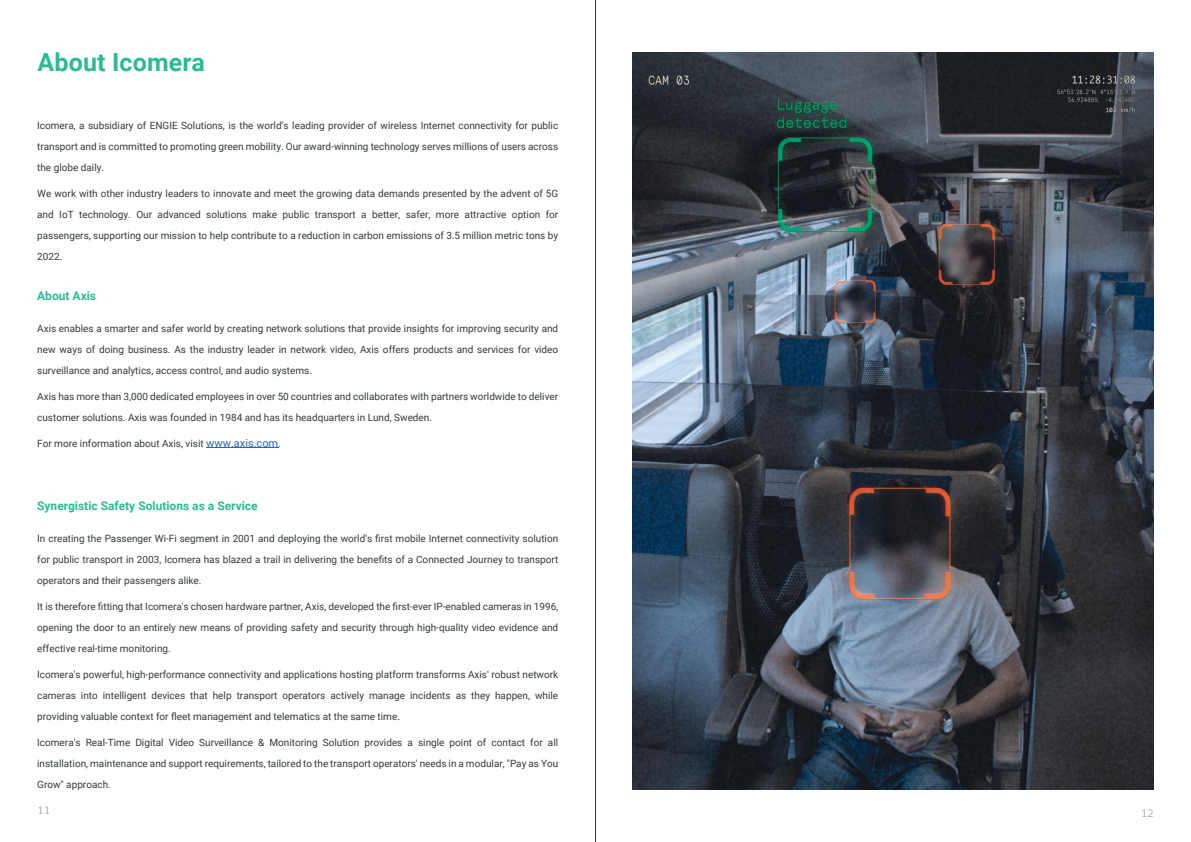
<style>
.page{position:relative;width:1191px;height:842px;background:#fff}
.page>*{position:absolute;margin:0;border:0;box-sizing:border-box;transform-origin:0 0}
.t1{font:700 25px "Roboto";letter-spacing:.005em;color:#2dba95}
.t2{font:700 12px "Roboto";color:#2dba95}
.t3{font:10px/21px "Roboto";color:#343a3c;text-align:justify}
.t4{font:10px "Clan OT";color:#939598}
.s1{font-size:11px;color:#2965b1}
</style>
<div class="page">
<hr style="left:206px;top:447px;width:72px;height:1px;background:#2965b1">
<img style="left:632px;top:53px;width:521px;height:736px">
<img style="left:1055px;top:75px;width:82px;height:38px">
<img style="left:648px;top:76px;width:44px;height:8px">
<hr style="left:595px;top:0;width:1px;height:842px;background:#363a3b">
<h1 class="t1" style="left:38px;top:53px;width:169px">About Icomera</h1>
<p class="t3" style="left:37px;top:116px;width:522px">Icomera, a subsidiary of ENGIE Solutions, is the world’s leading provider of wireless Internet connectivity for public transport and is committed to promoting green mobility. Our award-winning technology serves millions of users across the globe daily.</p>
<p class="t3" style="left:37px;top:184px;width:522px">We work with other industry leaders to innovate and meet the growing data demands presented by the advent of 5G and IoT technology. Our advanced solutions make public transport a better, safer, more attractive option for passengers, supporting our mission to help contribute to a reduction in carbon emissions of 3.5 million metric tons by 2022.</p>
<p class="t2" style="left:37px;top:291px;width:60px">About Axis</p>
<p class="t3" style="left:37px;top:319px;width:522px">Axis enables a smarter and safer world by creating network solutions that provide insights for improving security and new ways of doing business. As the industry leader in network video, Axis offers products and services for video surveillance and analytics, access control, and audio systems.</p>
<p class="t3" style="left:37px;top:387px;width:522px">Axis has more than 3,000 dedicated employees in over 50 countries and collaborates with partners worldwide to deliver customer solutions. Axis was founded in 1984 and has its headquarters in Lund, Sweden.</p>
<p class="t3" style="left:37px;top:434px;width:245px">For more information about Axis, visit <span class="s1">www.axis.com</span>.</p>
<p class="t2" style="left:37px;top:501px;width:222px">Synergistic Safety Solutions as a Service</p>
<p class="t3" style="left:37px;top:529px;width:522px">In creating the Passenger Wi-Fi segment in 2001 and deploying the world's first mobile Internet connectivity solution for public transport in 2003, Icomera has blazed a trail in delivering the benefits of a Connected Journey to transport operators and their passengers alike.</p>
<p class="t3" style="left:37px;top:597px;width:522px">It is therefore fitting that Icomera's chosen hardware partner, Axis, developed the first-ever IP-enabled cameras in 1996, opening the door to an entirely new means of providing safety and security through high-quality video evidence and effective real-time monitoring.</p>
<p class="t3" style="left:37px;top:665px;width:522px">Icomera's powerful, high-performance connectivity and applications hosting platform transforms Axis' robust network cameras into intelligent devices that help transport operators actively manage incidents as they happen, while providing valuable context for fleet management and telematics at the same time.</p>
<p class="t3" style="left:37px;top:733px;width:522px">Icomera's Real-Time Digital Video Surveillance &amp; Monitoring Solution provides a single point of contact for all installation, maintenance and support requirements, tailored to the transport operators' needs in a modular, "Pay as You Grow" approach.</p>
<p class="t4" style="left:37px;top:806px;width:15px">11</p>
<p class="t4" style="left:1140px;top:809px;width:15px">12</p>
</div>
